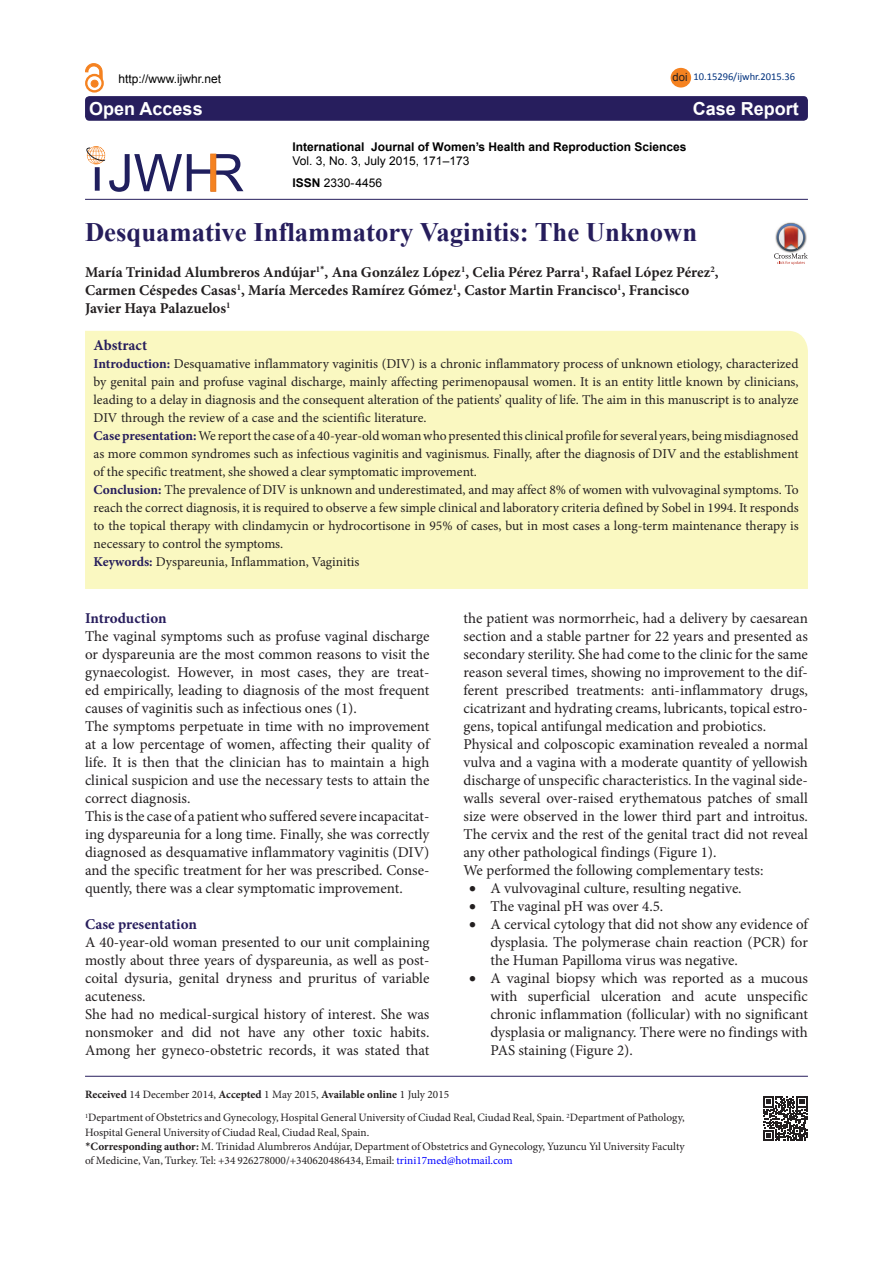
<style>
.page{position:relative;width:893px;height:1263px;background:#fff}
.page>*{position:absolute;margin:0;border:0;box-sizing:border-box;transform-origin:0 0}
.Default{font:700 26.7px "Times New Roman";color:#261d5c}
.t1{font:700 18px "Arial";color:#fff}
.t2{font:15px/18px "Minion Pro";color:#231f20;text-align:justify}
.t3{font:700 15px/18px "Minion Pro";color:#231f20}
.t4{font:700 15px "Minion Pro";letter-spacing:-.005em;color:#281e5d}
.t5{font:700 15px "Minion Pro";color:#261d5c}
.t6{font:13.5px/18px "Minion Pro";letter-spacing:-.005em;color:#231f20;text-align:justify}
.t7{font:12px "Arial";color:#000}
.t8{font:700 12px "Arial";color:#000}
.t9{font:11.25px/14.2px "Minion Pro";color:#231f20}
.t10{font:11.25px "Arial";color:#231f20}
.t11{font:10.5px "Calibri";color:#00317d}
.s1{font-weight:700}
.s2{font-weight:700;color:#261d5c}
.s3{font-family:"Calibri"}
.s4{color:#00f}
</style>
<div class="page">
<hr style="left:85px;top:1076px;width:723px;height:1px;background:#261d5c">
<div style="left:85px;top:331px;width:723px;height:258px;background:#faf8c1"></div>
<div style="left:85px;top:96px;width:723px;height:25px;background:#271e5d;border-radius:4px"></div>
<hr style="left:85px;top:199px;width:723px;height:1px;background:#271e5d">
<div style="left:671px;top:68px;width:20px;height:20px;background:#f58220;border-radius:50%"></div>
<svg style="left:86px;top:146px;width:157px;height:46px"></svg>
<svg style="left:211px;top:154px;width:5px;height:37px"></svg>
<div style="left:91px;top:80px;width:7px;height:7px;background:#f58220;border-radius:50%"></div>
<div style="left:91px;top:80px;width:7px;height:7px;border:1px solid #f58220;border-radius:50%"></div>
<div style="left:85px;top:74px;width:19px;height:19px;border:2px solid #f58220;border-radius:50%"></div>
<svg style="left:85px;top:63px;width:17px;height:16px"></svg>
<svg style="left:763px;top:1096px;width:44px;height:45px"></svg>
<svg style="left:774px;top:223px;width:34px;height:42px"></svg>
<p class="t7" style="left:118px;top:70px;width:104px">http://www.ijwhr.net</p>
<p class="t10" style="left:672px;top:70px;width:17px">doi</p>
<p class="t11" style="left:693px;top:70px;width:103px">10.15296/ijwhr.2015.36</p>
<p class="t1" style="left:89px;top:97px;width:115px">Open Access</p>
<p class="t1" style="left:693px;top:97px;width:108px">Case Report</p>
<p class="t8" style="left:293px;top:139px;width:396px">International Journal of Women’s Health and Reproduction Sciences</p>
<p class="t7" style="left:293px;top:153px;width:178px">Vol. 3, No. 3, July 2015, 171–173</p>
<p class="t7" style="left:293px;top:175px;width:91px"><span class="s1">ISSN</span> 2330- 4456</p>
<p class="Default" style="left:85px;top:213px;width:614px">Desquamative Inflammatory Vaginitis: The Unknown</p>
<p class="t3" style="left:85px;top:262px;width:635px">María Trinidad Alumbreros Andújar<sup>1</sup><sup>*</sup>, Ana González López<sup>1</sup>, Celia Pérez Parra<sup>1</sup>, Rafael López Pérez<sup>2</sup>,<br>Carmen Céspedes Casas<sup>1</sup>, María Mercedes Ramírez Gómez<sup>1</sup>, Castor Martin Francisco<sup>1</sup>, Francisco<br>Javier Haya Palazuelos<sup>1</sup></p>
<p class="t5" style="left:94px;top:335px;width:55px">Abstract</p>
<p class="t6" style="left:94px;top:355px;width:707px"><span class="s2">Introduction:</span> Desquamative inflammatory vaginitis (DIV) is a chronic inflammatory process of unknown etiology, characterized by genital pain and profuse vaginal discharge, mainly affecting perimenopausal women. It is an entity little known by clinicians, leading to a delay in diagnosis and the consequent alteration of the patients’ quality of life. The aim in this manuscript is to analyze DIV through the review of a case and the scientific literature.</p>
<p class="t6" style="left:94px;top:427px;width:707px"><span class="s2">Case presentation:</span> We report the case of a 40-year-old woman who presented this clinical profile for several years, being misdiagnosed as more common syndromes such as infectious vaginitis and vaginismus. Finally, after the diagnosis of DIV and the establishment of the specific treatment, she showed a clear symptomatic improvement.</p>
<p class="t6" style="left:94px;top:481px;width:707px"><span class="s2">Conclusion:</span> The prevalence of DIV is unknown and underestimated, and may affect 8% of women with vulvovaginal symptoms. To reach the correct diagnosis, it is required to observe a few simple clinical and laboratory criteria defined by Sobel in 1994. It responds to the topical therapy with clindamycin or hydrocortisone in 95% of cases, but in most cases a long-term maintenance therapy is necessary to control the symptoms.</p>
<p class="t6" style="left:94px;top:553px;width:267px"><span class="s2">Keywords:</span> Dyspareunia, Inflammation, Vaginitis</p>
<p class="t4" style="left:85px;top:607px;width:83px">Introduction</p>
<p class="t2" style="left:85px;top:627px;width:346px">The vaginal symptoms such as profuse vaginal discharge or dyspareunia are the most common reasons to visit the gynaecologist. However, in most cases, they are treat&shy;ed empirically, leading to diagnosis of the most frequent causes of vaginitis such as infectious ones (1).</p>
<p class="t2" style="left:85px;top:717px;width:346px">The symptoms perpetuate in time with no improvement at a low percentage of women, affecting their quality of life. It is then that the clinician has to maintain a high clinical suspicion and use the necessary tests to attain the correct diagnosis.</p>
<p class="t2" style="left:85px;top:807px;width:346px">This is the case of a patient who suffered severe incapacitat&shy;ing dyspareunia for a long time. Finally, she was correctly diagnosed as desquamative inflammatory vaginitis (DIV) and the specific treatment for her was prescribed. Conse&shy;quently, there was a clear symptomatic improvement.</p>
<p class="t4" style="left:85px;top:913px;width:113px">Case presentation</p>
<p class="t2" style="left:85px;top:933px;width:346px">A 40-year-old woman presented to our unit complaining mostly about three years of dyspareunia, as well as post&shy;coital dysuria, genital dryness and pruritus of variable acuteness.</p>
<p class="t2" style="left:85px;top:1005px;width:346px">She had no medical-surgical history of interest. She was nonsmoker and did not have any other toxic habits.<br>Among her gyneco-obstetric records, it was stated that</p>
<p class="t2" style="left:463px;top:609px;width:346px">the patient was normorrheic, had a delivery by caesarean section and a stable partner for 22 years and presented as secondary sterility. She had come to the clinic for the same reason several times, showing no improvement to the dif&shy;ferent prescribed treatments: anti-inflammatory drugs, cicatrizant and hydrating creams, lubricants, topical estro&shy;gens, topical antifungal medication and probiotics.</p>
<p class="t2" style="left:463px;top:735px;width:346px">Physical and colposcopic examination revealed a normal vulva and a vagina with a moderate quantity of yellowish discharge of unspecific characteristics. In the vaginal side&shy;walls several over-raised erythematous patches of small size were observed in the lower third part and introitus.<br>The cervix and the rest of the genital tract did not reveal any other pathological findings (Figure 1).</p>
<p class="t2" style="left:463px;top:861px;width:301px">We performed the following complementary tests:</p>
<p class="t2" style="left:469px;top:879px;width:274px">• A vulvovaginal culture, resulting negative.</p>
<p class="t2" style="left:469px;top:897px;width:196px">• The vaginal pH was over 4.5.</p>
<p class="t2" style="left:490px;top:915px;width:319px;text-indent:-21px">• A cervical cytology that did not show any evidence of dysplasia. The polymerase chain reaction (PCR) for the Human Papilloma virus was negative.</p>
<p class="t2" style="left:490px;top:969px;width:319px;text-indent:-21px">• A vaginal biopsy which was reported as a mucous with superficial ulceration and acute unspecific chronic inflammation (follicular) with no significant dysplasia or malignancy. There were no findings with PAS staining (Figure 2).</p>
<p class="t9" style="left:85px;top:1088px;width:366px"><span class="s1">Received</span> 14 December 2014, <span class="s1">Accepted</span> 1 May 2015, <span class="s1">Available online</span> 1 July 2015</p>
<p class="t9" style="left:85px;top:1111px;width:601px"><sup>1</sup>Department of Obstetrics and Gynecology, Hospital General University of Ciudad Real, Ciudad Real, Spain. <sup>2</sup>Department of Pathology,<br>Hospital General University of Ciudad Real, Ciudad Real, Spain.</p>
<p class="t9" style="left:85px;top:1139px;width:601px"><span class="s3">*</span><span class="s1">Corresponding author:</span> M. Trinidad Alumbreros Andújar, Department of Obstetrics and Gynecology, Yuzuncu Yıl University Faculty of Medicine, Van, Turkey. Tel: +34 926278000/+340620486434, Email: <span class="s4">trini17med@hotmail.com</span></p>
</div>
